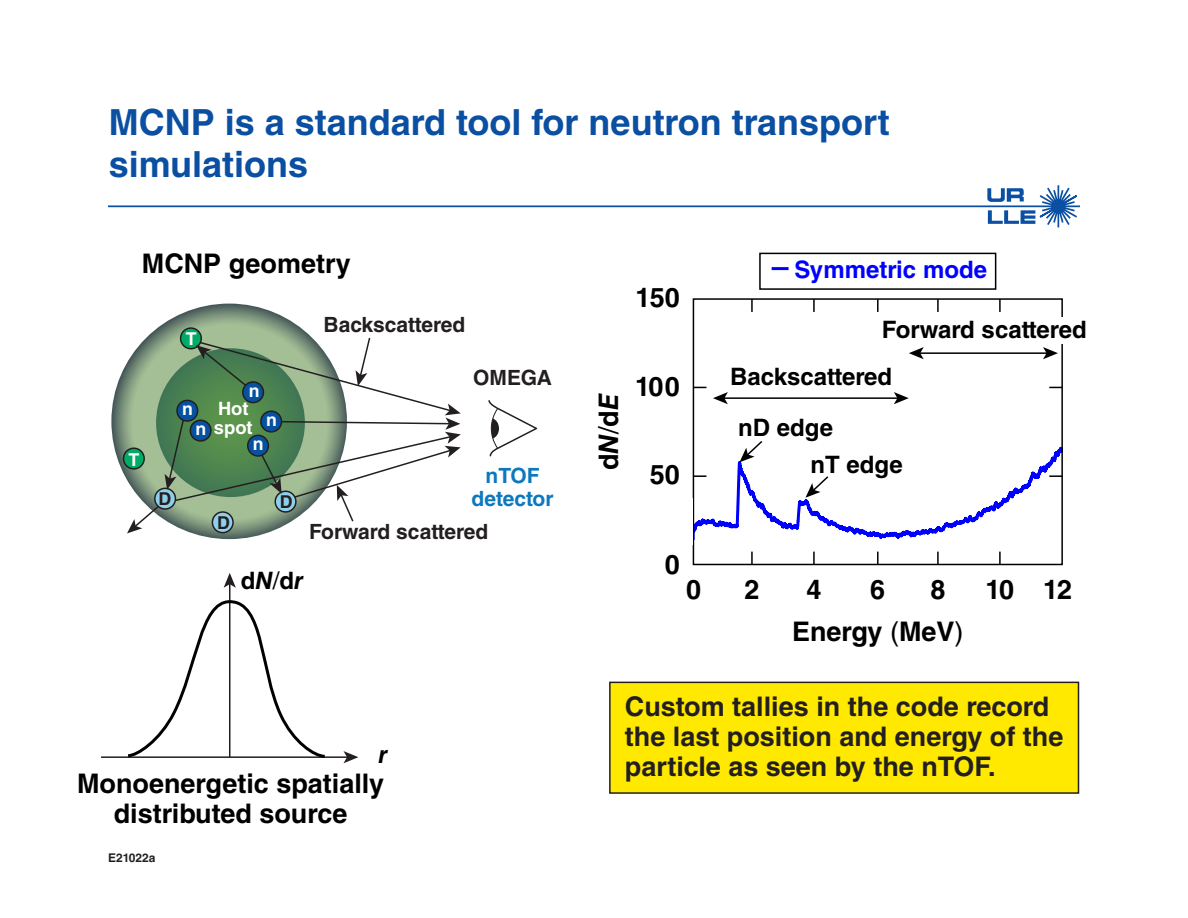
<style>
.page{position:relative;width:1188px;height:918px;background:#fff}
.page>*{position:absolute;margin:0;border:0;box-sizing:border-box;transform-origin:0 0}
.t1{font:700 36px/42px "Helvetica LT Std";color:#0a4fa2}
.t2{font:700 27px/30px "Helvetica LT Std";color:#000;text-align:center}
.t3{font:700 27px/30px "Helvetica LT Std";color:#231f20}
.t4{font:700 24px/50.6px "Helvetica LT Std";color:#000}
.t5{font:700 24px "Helvetica LT Std";color:#00f}
.t6{font:italic 700 24px "Helvetica LT Std";color:#000}
.t7{font:700 21px "Helvetica LT Std";color:#231f20}
.t8{font:700 21px/22.5px "Helvetica LT Std";color:#0c78be;text-align:center}
.t9{font:700 18.45px/18.5px "Helvetica LT Std";color:#fff;text-align:right}
.t10{font:700 17.7px "Helvetica LT Std";color:#fff}
.t11{font:700 17.7px "Helvetica LT Std";color:#231f20}
.t12{font:700 12px "Helvetica LT Std";color:#231f20}
.s1{font-size:17.7px}
.s2{font-style:italic}
.s3{font-weight:400}
</style>
<div class="page">
<div style="left:610px;top:682px;width:468px;height:111px;background:#ffe901"></div>
<div style="left:609px;top:682px;width:470px;height:112px;border:2px solid #231f20"></div>
<svg style="left:987px;top:185px;width:92px;height:43px"></svg>
<hr style="left:108px;top:205px;width:972px;height:2px;background:#0a4fa2">
<svg style="left:111px;top:304px;width:236px;height:235px;background:#748a77"></svg>
<svg style="left:124px;top:448px;width:20px;height:21px"></svg>
<div style="left:123px;top:447px;width:22px;height:23px;border:2px solid #231f20;border-radius:50%"></div>
<div style="left:181px;top:328px;width:20px;height:21px;background:#00ab66;border-radius:50%"></div>
<div style="left:180px;top:327px;width:22px;height:22px;border:2px solid #231f20;border-radius:50%"></div>
<svg style="left:127px;top:336px;width:334px;height:197px"></svg>
<svg style="left:488px;top:400px;width:50px;height:57px"></svg>
<div style="left:693px;top:298px;width:370px;height:267px;border:2px solid #000"></div>
<svg style="left:751px;top:552px;width:2px;height:12px"></svg>
<svg style="left:694px;top:387px;width:12px;height:1px"></svg>
<svg style="left:1049px;top:387px;width:13px;height:1px"></svg>
<svg style="left:813px;top:552px;width:2px;height:12px"></svg>
<svg style="left:877px;top:552px;width:2px;height:12px"></svg>
<svg style="left:937px;top:552px;width:2px;height:12px"></svg>
<svg style="left:999px;top:552px;width:2px;height:12px"></svg>
<svg style="left:751px;top:299px;width:2px;height:13px"></svg>
<svg style="left:813px;top:299px;width:2px;height:13px"></svg>
<svg style="left:877px;top:299px;width:2px;height:13px"></svg>
<svg style="left:937px;top:299px;width:2px;height:13px"></svg>
<svg style="left:999px;top:299px;width:2px;height:13px"></svg>
<hr style="left:772px;top:267px;width:17px;height:3px;background:#00f">
<div style="left:759px;top:253px;width:237px;height:37px;border:2px solid #000"></div>
<hr style="left:724px;top:397px;width:174px;height:2px;background:#000">
<svg style="left:713px;top:392px;width:15px;height:12px"></svg>
<svg style="left:894px;top:392px;width:15px;height:12px"></svg>
<hr style="left:919px;top:352px;width:128px;height:2px;background:#000">
<svg style="left:909px;top:347px;width:15px;height:12px"></svg>
<svg style="left:1043px;top:347px;width:15px;height:12px"></svg>
<div style="left:1053px;top:317px;width:16px;height:27px;background:#fff"></div>
<hr style="left:101px;top:756px;width:247px;height:2px;background:#231f20">
<svg style="left:344px;top:751px;width:14px;height:12px"></svg>
<hr style="left:229px;top:583px;width:1px;height:174px;background:#231f20">
<svg style="left:224px;top:573px;width:12px;height:15px"></svg>
<svg style="left:125px;top:599px;width:203px;height:159px"></svg>
<svg style="left:692px;top:439px;width:371px;height:104px"></svg>
<p class="t1" style="left:109px;top:100px;width:783px">MCNP is a standard tool for neutron transport simulations</p>
<p class="t2" style="left:142px;top:248px;width:211px">MCNP geometry</p>
<p class="t5" style="left:795px;top:255px;width:194px">Symmetric mode</p>
<p class="t10" style="left:129px;top:449px;width:12px">T</p>
<p class="t10" style="left:186px;top:328px;width:12px">T</p>
<p class="t10" style="left:249px;top:380px;width:12px">n</p>
<p class="t9" style="left:196px;top:399px;width:59px">Hot<br><span class="s1">n</span> spot</p>
<p class="t10" style="left:182px;top:398px;width:12px">n</p>
<p class="t10" style="left:266px;top:409px;width:12px">n</p>
<p class="t10" style="left:253px;top:433px;width:12px">n</p>
<p class="t11" style="left:159px;top:488px;width:14px">D</p>
<p class="t11" style="left:217px;top:512px;width:14px">D</p>
<p class="t11" style="left:280px;top:491px;width:14px">D</p>
<p class="t7" style="left:324px;top:312px;width:143px">Backscattered</p>
<p class="t7" style="left:473px;top:364px;width:80px">OMEGA</p>
<p class="t8" style="left:472px;top:464px;width:84px">nTOF detector</p>
<p class="t7" style="left:309px;top:519px;width:181px">Forward scattered</p>
<p class="t4" style="left:241px;top:554px;width:64px">d<span class="s2">N</span><span class="s3">/</span>d<span class="s2">r</span></p>
<p class="t6" style="left:378px;top:740px;width:11px">r</p>
<p class="t2" style="left:77px;top:768px;width:309px">Monoenergetic spatially distributed source</p>
<p class="t12" style="left:108px;top:850px;width:49px">E21022a</p>
<p class="t2" style="left:636px;top:282px;width:46px">150</p>
<p class="t2" style="left:593px;top:470px;width:78px;rotate:-90deg">d<span class="s2">N</span><span class="s3">/</span>d<span class="s2">E</span></p>
<p class="t2" style="left:635px;top:371px;width:46px">100</p>
<p class="t2" style="left:650px;top:459px;width:32px">50</p>
<p class="t4" style="left:882px;top:304px;width:206px">Forward scattered</p>
<p class="t4" style="left:738px;top:351px;width:156px;text-indent:-8px">Backscattered nD edge</p>
<p class="t4" style="left:811px;top:439px;width:94px">nT edge</p>
<p class="t2" style="left:665px;top:549px;width:17px">0</p>
<p class="t2" style="left:686px;top:574px;width:17px">0</p>
<p class="t2" style="left:744px;top:574px;width:17px">2</p>
<p class="t2" style="left:806px;top:574px;width:17px">4</p>
<p class="t2" style="left:870px;top:574px;width:17px">6</p>
<p class="t2" style="left:930px;top:574px;width:17px">8</p>
<p class="t2" style="left:986px;top:574px;width:88px">10 12</p>
<p class="t2" style="left:792px;top:616px;width:173px">Energy <span class="s3">(</span>MeV<span class="s3">)</span></p>
<p class="t3" style="left:625px;top:691px;width:440px">Custom tallies in the code record the last position and energy of the particle as seen by the nTOF.</p>
</div>
